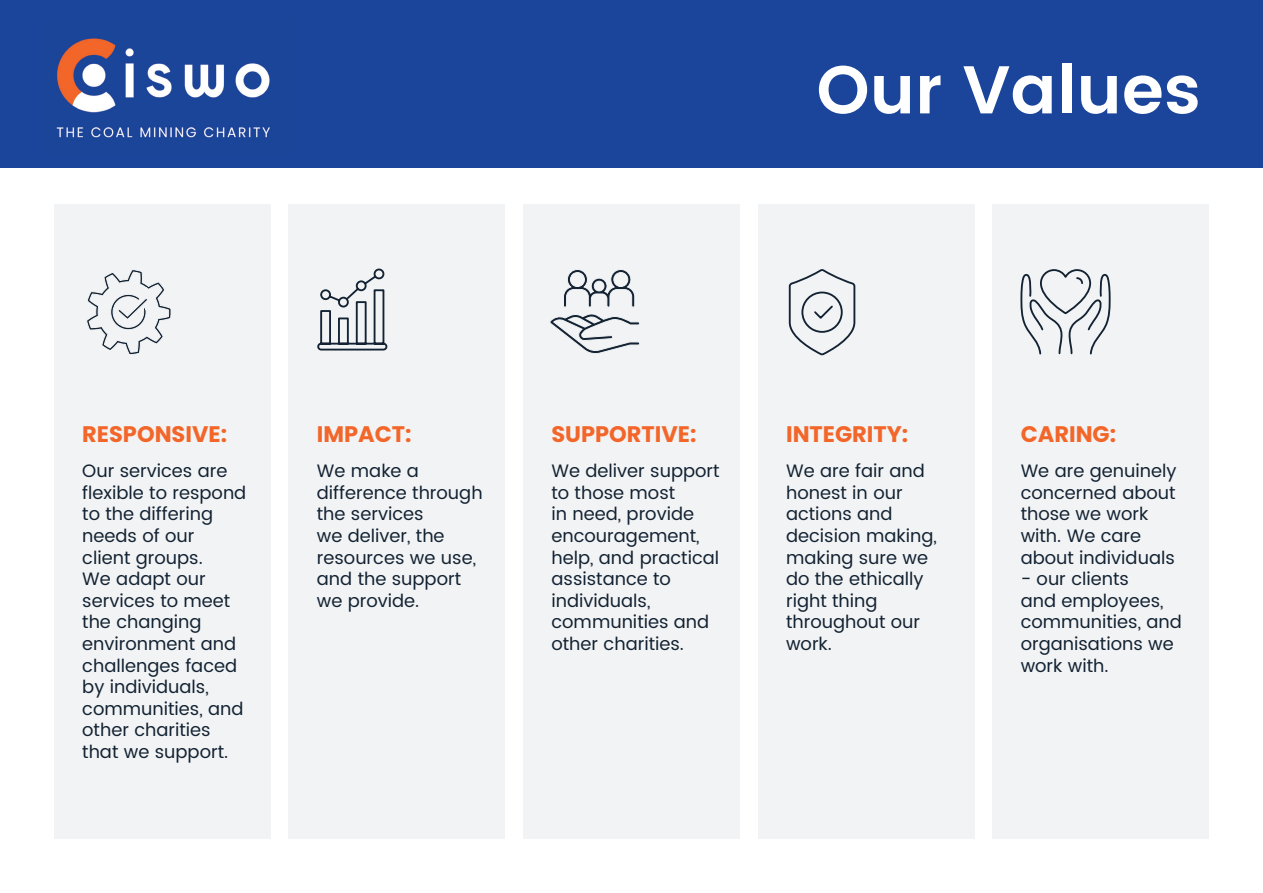
<style>
.page{position:relative;width:1263px;height:893px;background:#fff}
.page>*{position:absolute;margin:0;border:0;box-sizing:border-box;transform-origin:0 0}
.t1{font:600 67.5px "Poppins";color:#fff}
.t2{font:700 22.5px "Poppins";color:#f2662a}
.t3{font:18px/21.6px "Poppins";color:#132333}
</style>
<div class="page">
<div style="left:54px;top:204px;width:217px;height:634px;background:#f2f3f4"></div>
<div style="left:289px;top:204px;width:216px;height:634px;background:#f2f3f4"></div>
<div style="left:523px;top:204px;width:217px;height:634px;background:#f2f3f4"></div>
<div style="left:758px;top:204px;width:216px;height:634px;background:#f2f3f4"></div>
<div style="left:992px;top:204px;width:217px;height:634px;background:#f2f3f4"></div>
<div style="left:0;top:0;width:1263px;height:167px;background:#1b459b"></div>
<svg style="left:550px;top:269px;width:90px;height:85px"></svg>
<svg style="left:1020px;top:269px;width:91px;height:86px"></svg>
<svg style="left:317px;top:268px;width:71px;height:83px"></svg>
<svg style="left:788px;top:269px;width:68px;height:87px"></svg>
<svg style="left:86px;top:269px;width:85px;height:86px"></svg>
<img style="left:56px;top:38px;width:214px;height:100px">
<p class="t1" style="left:816px;top:39px;width:386px">Our Values</p>
<p class="t2" style="left:82px;top:421px;width:146px">RESPONSIVE:</p>
<p class="t2" style="left:317px;top:421px;width:96px">IMPACT:</p>
<p class="t2" style="left:551px;top:421px;width:147px">SUPPORTIVE:</p>
<p class="t2" style="left:786px;top:421px;width:124px">INTEGRITY:</p>
<p class="t2" style="left:1021px;top:421px;width:97px">CARING:</p>
<p class="t3" style="left:82px;top:461px;width:166px">Our services are flexible to respond to the differing needs of our client groups.<br>We adapt our services to meet the changing environment and challenges faced by individuals, communities, and other charities that we support.</p>
<p class="t3" style="left:317px;top:461px;width:167px">We make a difference through the services<br>we deliver, the resources we use, and the support we provide.</p>
<p class="t3" style="left:551px;top:461px;width:170px">We deliver support to those most<br>in need, provide encouragement, help, and practical assistance to individuals, communities and other charities.</p>
<p class="t3" style="left:786px;top:461px;width:152px">We are fair and honest in our actions and decision making, making sure we do the ethically right thing throughout our work.</p>
<p class="t3" style="left:1021px;top:461px;width:157px">We are genuinely concerned about those we work with. We care about individuals</p>
<p class="t3" style="left:1021px;top:569px;width:163px">- our clients<br>and employees, communities, and organisations we work with.</p>
</div>
